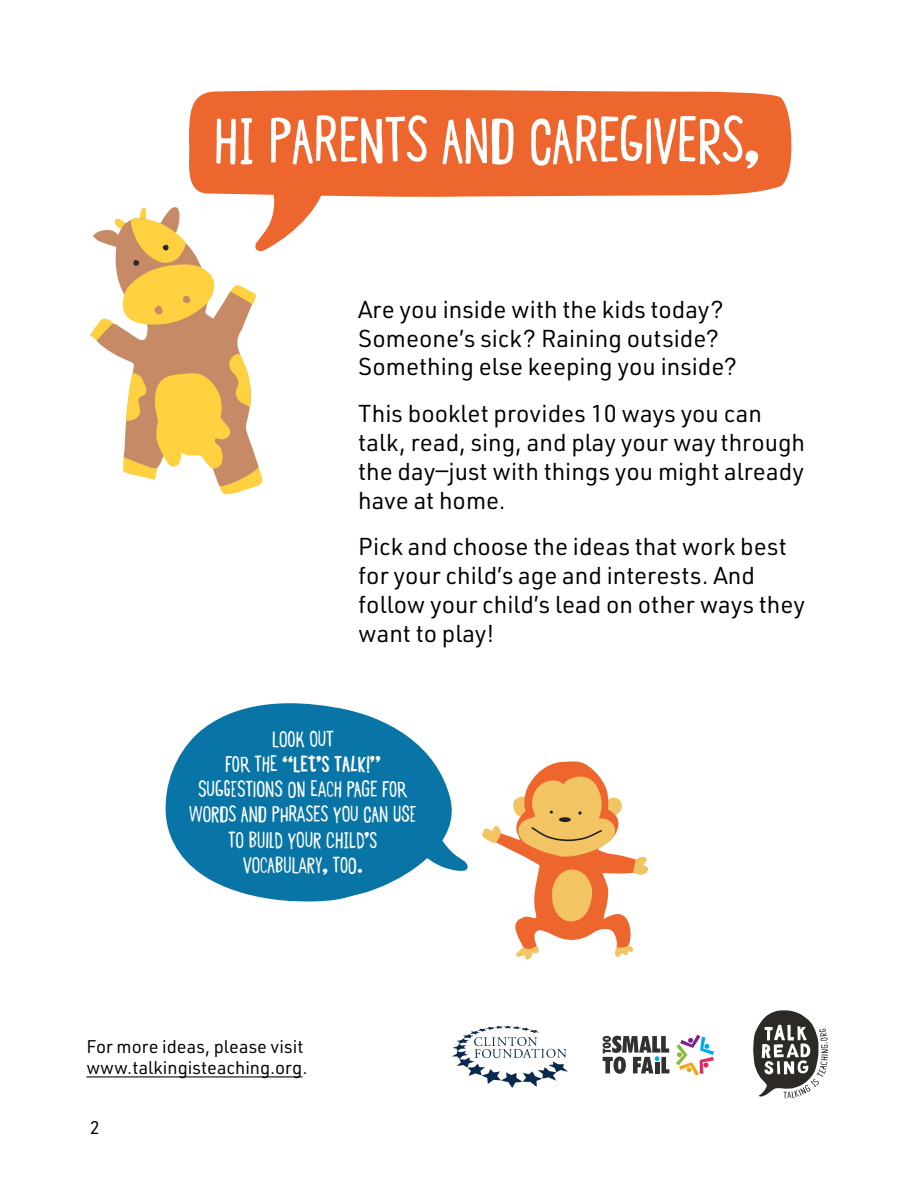
<style>
.page{position:relative;width:918px;height:1188px;background:#fff}
.page>*{position:absolute;margin:0;border:0;box-sizing:border-box;transform-origin:0 0}
.t1{font:60px "TRS Hand F Regular";color:#fff}
.t2{font:24px/28.8px "URWDIN";color:#000}
.t3{font:21px/25.2px "TRS Hand F Regular";color:#fff;text-align:center}
.t4{font:21px "TRS Hand F Bold";color:#fff}
.t5{font:18px/21.6px "URWDIN";color:#000}
.s1{font-family:"TRS Hand F Regular"}
</style>
<div class="page">
<div style="left:189px;top:90px;width:603px;height:107px;background:#ed662e"></div>
<svg style="left:254px;top:163px;width:78px;height:89px"></svg>
<svg style="left:100px;top:207px;width:159px;height:152px"></svg>
<svg style="left:123px;top:353px;width:140px;height:142px"></svg>
<svg style="left:90px;top:207px;width:125px;height:137px"></svg>
<svg style="left:753px;top:1010px;width:75px;height:88px"></svg>
<svg style="left:482px;top:761px;width:166px;height:199px"></svg>
<svg style="left:165px;top:703px;width:287px;height:199px;fill:#0975a7"></svg>
<svg style="left:411px;top:831px;width:57px;height:44px"></svg>
<svg style="left:676px;top:1035px;width:38px;height:41px"></svg>
<svg style="left:603px;top:1036px;width:66px;height:38px"></svg>
<hr style="left:86px;top:1076px;width:216px;height:1px;background:#000">
<svg style="left:452px;top:1026px;width:116px;height:62px"></svg>
<h1 class="t1" style="left:214px;top:104px;width:547px">HI PARENTS AND CAREGIVERS,</h1>
<p class="t2" style="left:358px;top:294px;width:381px">Are you inside with the kids today?<br>Someone’s sick? Raining outside?<br>Something else keeping you inside?</p>
<p class="t2" style="left:358px;top:398px;width:448px">This booklet provides 10 ways you can talk, read, sing, and play your way through the day—just with things you might already have at home.</p>
<p class="t2" style="left:358px;top:532px;width:449px">Pick and choose the ideas that work best for your child’s age and interests. And follow your child’s lead on other ways they want to play!</p>
<p class="t3" style="left:272px;top:725px;width:63px">LOOK OUT</p>
<p class="t4" style="left:225px;top:752px;width:157px"><span class="s1">FOR THE “</span>LET’S TALK!<span class="s1">”</span></p>
<p class="t3" style="left:189px;top:776px;width:229px">SUGGESTIONS ON EACH PAGE FOR<br>WORDS AND PHRASES YOU CAN USE<br>TO BUILD YOUR CHILD’S<br>VOCABULARY, TOO.</p>
<p class="t5" style="left:86px;top:1035px;width:223px">For more ideas, please visit www.talkingisteaching.org.</p>
<p class="t5" style="left:90px;top:1116px;width:11px">2</p>
</div>
